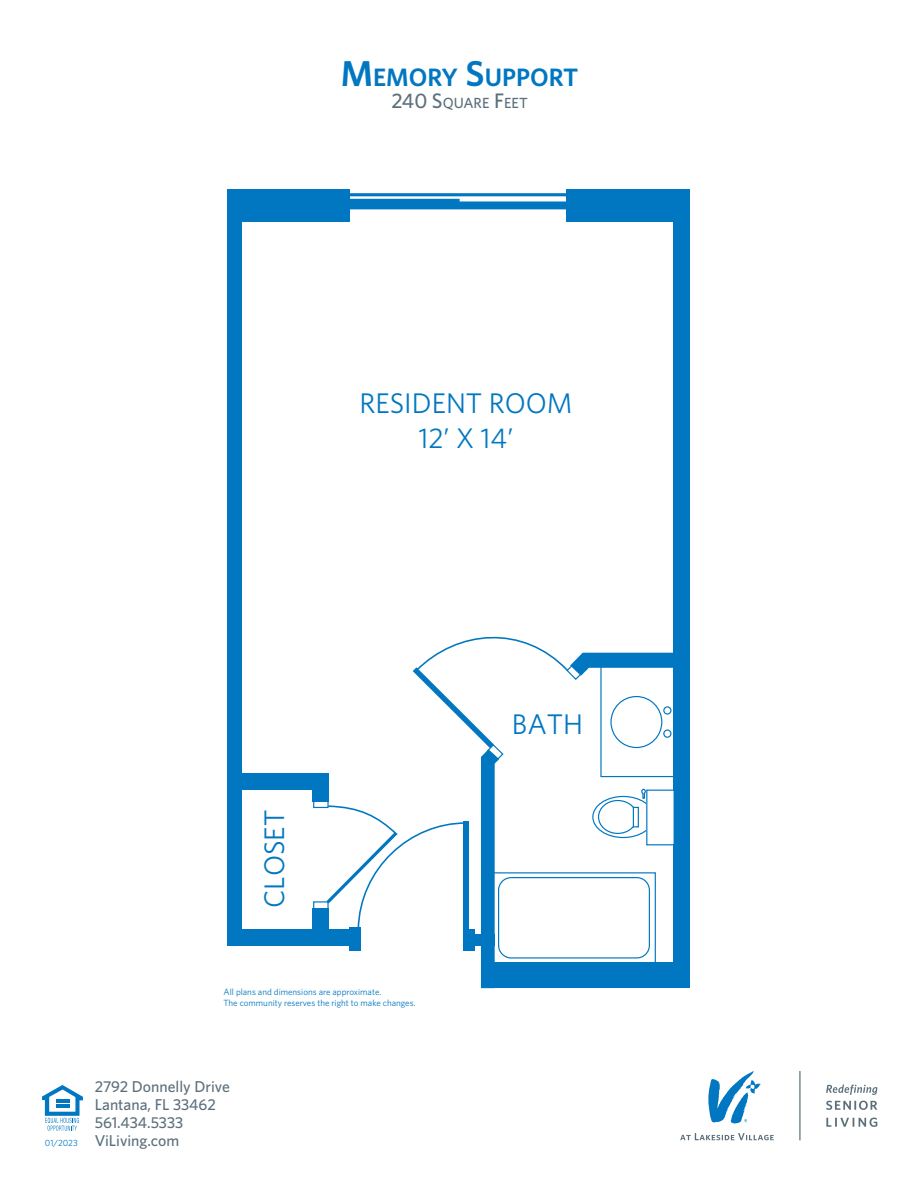
<style>
.page{position:relative;width:918px;height:1188px;background:#fff}
.page>*{position:absolute;margin:0;border:0;box-sizing:border-box;transform-origin:0 0}
.t1{font:28.35px/34px "Whitney";color:#0077c0;text-align:center}
.Name{font:600 25.2px "Whitney";color:#0077c0}
.Contact_info{font:500 15.75px "Whitney";color:#5b6f7b}
.Name-2{font:500 14.7px "Whitney";color:#5b6f7b}
.t2{font:9px/10.5px "Whitney";color:#0077c0}
.s1{font-size:36px}
.s2{font-size:21px}
</style>
<div class="page">
<svg style="left:42px;top:1085px;width:41px;height:46px"></svg>
<div style="left:227px;top:189px;width:122px;height:33px;background:#0077c0"></div>
<div style="left:566px;top:189px;width:124px;height:33px;background:#0077c0"></div>
<div style="left:227px;top:189px;width:15px;height:756px;background:#0077c0"></div>
<div style="left:231px;top:773px;width:97px;height:16px;background:#0077c0"></div>
<div style="left:227px;top:929px;width:122px;height:16px;background:#0077c0"></div>
<div style="left:674px;top:189px;width:16px;height:799px;background:#0077c0"></div>
<hr style="left:345px;top:193px;width:228px;height:3px;background:#0077c0">
<hr style="left:345px;top:199px;width:115px;height:3px;background:#0077c0">
<div style="left:345px;top:201px;width:228px;height:8px;background:#0077c0"></div>
<svg style="left:313px;top:624px;width:361px;height:364px"></svg>
<svg style="left:680px;top:1071px;width:197px;height:69px"></svg>
<p class="Name" style="left:341px;top:60px;width:239px"><span class="s1">M</span>EMORY <span class="s1">S</span>UPPORT</p>
<p class="Name-2" style="left:392px;top:93px;width:138px"><span class="s2">240 S</span>QUARE <span class="s2">F</span>EET</p>
<p class="t1" style="left:359px;top:386px;width:215px">RESIDENT ROOM<br>12’ X 14’</p>
<p class="t1" style="left:257px;top:908px;width:99px;rotate:-90deg">CLOSET</p>
<p class="t2" style="left:224px;top:987px;width:194px">All plans and dimensions are approximate.<br>The community reserves the right to make changes.</p>
<p class="t2" style="left:45px;top:1137px;width:34px">01/2023</p>
<p class="Contact_info" style="left:95px;top:1076px;width:137px">2792 Donnelly Drive</p>
<p class="Contact_info" style="left:95px;top:1094px;width:123px">Lantana, FL 33462</p>
<p class="Contact_info" style="left:95px;top:1112px;width:90px">561.434.5333</p>
<p class="Contact_info" style="left:95px;top:1130px;width:86px">ViLiving.com</p>
<p class="t1" style="left:512px;top:706px;width:73px">BATH</p>
</div>
